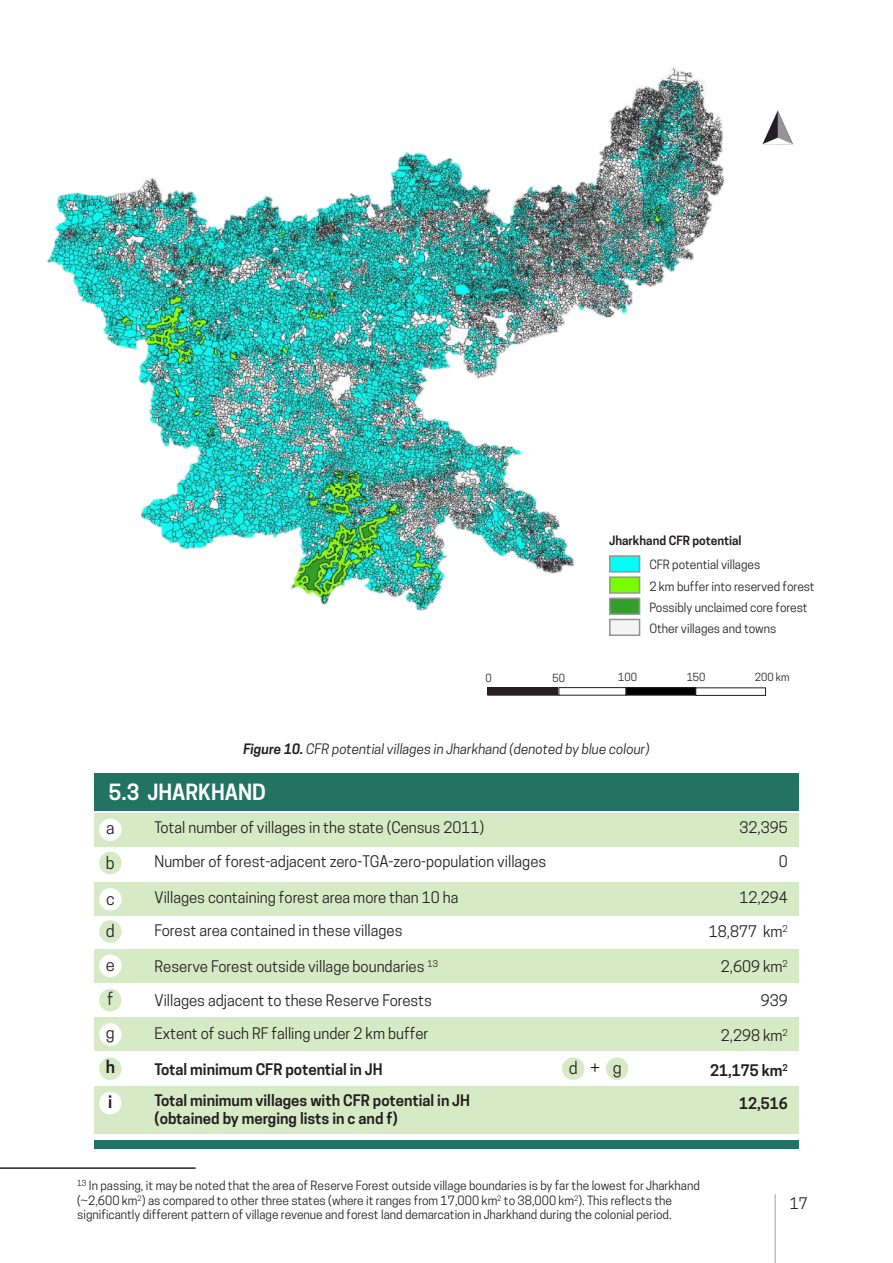
<style>
.page{position:relative;width:893px;height:1263px;background:#fff}
.page>*{position:absolute;margin:0;border:0;box-sizing:border-box;transform-origin:0 0}
.t1{font:600 21px "Cooper Hewitt";color:#fff}
.t2{font:16.5px/34.2px "Cooper Hewitt";color:#231f20}
.t3{font:600 16.5px "Cooper Hewitt";color:#231f20}
.t4{font:15px "Cooper Hewitt";color:#231f20}
.t5{font:600 15px/32.5px "Cooper Hewitt";color:#231f20;text-align:right}
.t6{font:italic 13.5px "Cooper Hewitt";color:#231f20}
.t7{font:12px/14.4px "Cooper Hewitt";color:#231f20}
.t8{font:600 12px "Cooper Hewitt";color:#231f20}
.t9{font:10.5px "Cooper Hewitt";color:#231f20}
.s1{font-weight:600}
</style>
<div class="page">
<img style="left:47px;top:67px;width:746px;height:548px">
<div style="left:609px;top:619px;width:31px;height:17px;background:#f4f4f4;border:2px solid #939598"></div>
<div style="left:609px;top:598px;width:31px;height:17px;background:#33a02b;border:2px solid #939598"></div>
<div style="left:609px;top:576px;width:31px;height:18px;background:#78fc01;border:2px solid #939598"></div>
<div style="left:609px;top:555px;width:31px;height:18px;background:#04fdf5;border:2px solid #939598"></div>
<div style="left:94px;top:813px;width:705px;height:33px;background:#d6eac5"></div>
<div style="left:94px;top:882px;width:705px;height:34px;background:#d6eac5"></div>
<div style="left:94px;top:949px;width:705px;height:33px;background:#d6eac5"></div>
<div style="left:94px;top:1018px;width:705px;height:33px;background:#d6eac5"></div>
<div style="left:94px;top:1086px;width:705px;height:48px;background:#d6eac5"></div>
<div style="left:94px;top:773px;width:705px;height:38px;background:#227362"></div>
<div style="left:94px;top:1141px;width:705px;height:8px;background:#227362"></div>
<div style="left:99px;top:818px;width:22px;height:23px;background:#fff;border-radius:50%"></div>
<div style="left:99px;top:852px;width:22px;height:22px;background:#d6eac5;border-radius:50%"></div>
<div style="left:99px;top:888px;width:22px;height:22px;background:#fff;border-radius:50%"></div>
<div style="left:99px;top:920px;width:22px;height:23px;background:#d6eac5;border-radius:50%"></div>
<div style="left:562px;top:1057px;width:22px;height:23px;background:#d6eac5;border-radius:50%"></div>
<div style="left:99px;top:954px;width:22px;height:23px;background:#fff;border-radius:50%"></div>
<div style="left:99px;top:989px;width:22px;height:22px;background:#d6eac5;border-radius:50%"></div>
<div style="left:99px;top:1023px;width:22px;height:23px;background:#fff;border-radius:50%"></div>
<div style="left:606px;top:1057px;width:22px;height:23px;background:#d6eac5;border-radius:50%"></div>
<div style="left:99px;top:1057px;width:22px;height:23px;background:#d6eac5;border-radius:50%"></div>
<div style="left:99px;top:1092px;width:22px;height:22px;background:#fff;border-radius:50%"></div>
<hr style="left:0;top:1167px;width:196px;height:2px;background:#231f20">
<hr style="left:774px;top:1194px;width:2px;height:69px;background:#bcbdc0">
<svg style="left:762px;top:111px;width:31px;height:33px"></svg>
<div style="left:488px;top:688px;width:71px;height:7px;background:#231f20"></div>
<div style="left:488px;top:687px;width:71px;height:8px;border:1px solid #231f20"></div>
<div style="left:559px;top:687px;width:67px;height:8px;border:1px solid #231f20"></div>
<div style="left:626px;top:688px;width:70px;height:7px;background:#000"></div>
<div style="left:626px;top:687px;width:70px;height:8px;border:1px solid #231f20"></div>
<div style="left:696px;top:688px;width:70px;height:8px;border:1px solid #231f20"></div>
<p class="t8" style="left:609px;top:533px;width:134px">Jharkhand CFR potential</p>
<p class="t7" style="left:649px;top:558px;width:113px">CFR potential villages</p>
<p class="t7" style="left:649px;top:579px;width:167px">2 km buffer into reserved forest</p>
<p class="t7" style="left:649px;top:600px;width:160px">Possibly unclaimed core forest</p>
<p class="t7" style="left:649px;top:621px;width:129px">Other villages and towns</p>
<p class="t9" style="left:486px;top:671px;width:8px">0</p>
<p class="t9" style="left:553px;top:671px;width:14px">50</p>
<p class="t9" style="left:618px;top:671px;width:20px">100</p>
<p class="t9" style="left:687px;top:670px;width:20px">150</p>
<p class="t9" style="left:755px;top:670px;width:36px">200 km</p>
<p class="t6" style="left:243px;top:741px;width:408px"><span class="s1">Figure 10.</span> CFR potential villages in Jharkhand (denoted by blue colour)</p>
<h1 class="t1" style="left:109px;top:779px;width:159px">5.3 JHARKHAND</h1>
<p class="t4" style="left:154px;top:819px;width:331px">Total number of villages in the state (Census 2011)</p>
<h2 class="t2" style="left:106px;top:811px;width:10px">a b</h2>
<h2 class="t2" style="left:106px;top:883px;width:10px;line-height:32px">c d</h2>
<p class="t4" style="left:154px;top:853px;width:393px">Number of forest-adjacent zero-TGA-zero-population villages</p>
<p class="t4" style="left:154px;top:888px;width:305px">Villages containing forest area more than 10 ha</p>
<p class="t4" style="left:154px;top:922px;width:250px">Forest area contained in these villages</p>
<p class="t4" style="left:154px;top:957px;width:285px">Reserve Forest outside village boundaries <sup>13</sup></p>
<p class="t4" style="left:154px;top:991px;width:279px">Villages adjacent to these Reserve Forests</p>
<p class="t4" style="left:154px;top:1025px;width:276px">Extent of such RF falling under 2 km buffer</p>
<p class="t5" style="left:154px;top:1054px;width:317px;line-height:30.9px;text-align:left">Total minimum CFR potential in JH<br>Total minimum villages with CFR potential in JH</p>
<p class="t5" style="left:154px;top:1102px;width:245px">(obtained by merging lists in c and f)</p>
<h2 class="t2" style="left:106px;top:948px;width:10px;text-align:justify">e f g</h2>
<h2 class="t3" style="left:106px;top:1057px;width:11px">h</h2>
<h2 class="t2" style="left:613px;top:1050px;width:10px">g</h2>
<h2 class="t3" style="left:108px;top:1092px;width:6px">i</h2>
<h2 class="t2" style="left:569px;top:1051px;width:33px">d +</h2>
<p class="t4" style="left:740px;top:819px;width:50px">32,395</p>
<p class="t4" style="left:779px;top:853px;width:10px">0</p>
<p class="t4" style="left:740px;top:888px;width:50px">12,294</p>
<p class="t4" style="left:709px;top:922px;width:81px">18,877 km<sup>2</sup></p>
<p class="t4" style="left:721px;top:958px;width:69px">2,609 km<sup>2</sup></p>
<p class="t4" style="left:761px;top:992px;width:28px">939</p>
<p class="t4" style="left:721px;top:1026px;width:69px">2,298 km<sup>2</sup></p>
<p class="t5" style="left:710px;top:1054px;width:79px">21,175 km<sup>2<br></sup>12,516</p>
<p class="t7" style="left:77px;top:1179px;width:624px"><sup>13</sup> In passing, it may be noted that the area of Reserve Forest outside village boundaries is by far the lowest for Jharkhand (~2,600 km<sup>2</sup>) as compared to other three states (where it ranges from 17,000 km<sup>2</sup> to 38,000 km<sup>2</sup>). This reflects the significantly different pattern of village revenue and forest land demarcation in Jharkhand during the colonial period.</p>
<p class="t4" style="left:790px;top:1194px;width:19px">17</p>
</div>
